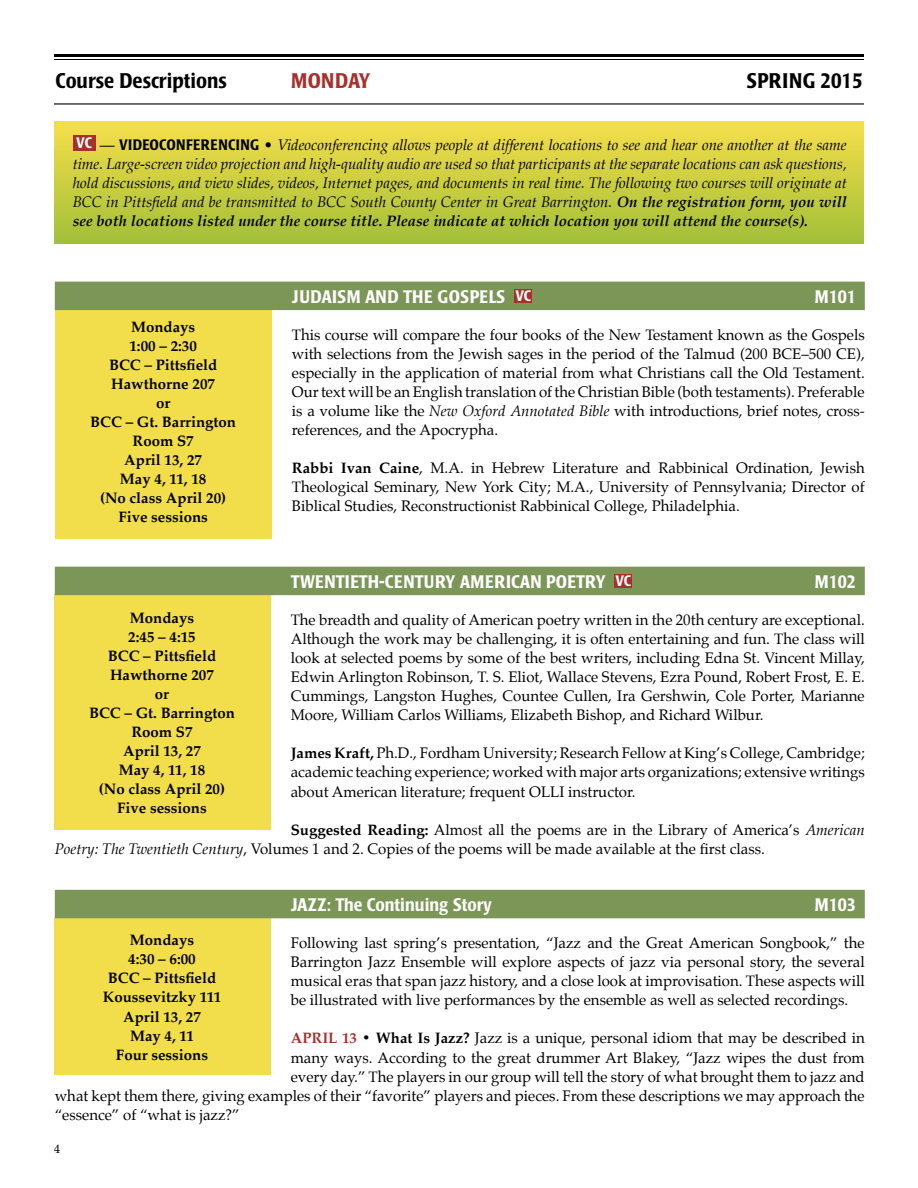
<style>
.page{position:relative;width:918px;height:1188px;background:#fff}
.page>*{position:absolute;margin:0;border:0;box-sizing:border-box;transform-origin:0 0}
.t1{font:500 condensed 21px "Poppl Laudatio";color:#000}
.t2{font:500 condensed 21px "Poppl Laudatio";letter-spacing:.02em;color:#000}
.t3{font:500 condensed 21px "Poppl Laudatio";letter-spacing:.02em;color:#a8302c}
.t4{font:500 condensed 18px "Poppl Laudatio";color:#fff}
.t5{font:500 condensed 18px "Poppl Laudatio";letter-spacing:.02em;color:#fff}
.t6{font:15px/19px "Palatino";color:#000;text-align:justify}
.t7{font:italic 15px/19px "Palatino";color:#000;text-align:justify}
.t8{font:700 15px/19px "Palatino";color:#000;text-align:center}
.t9{font:12px "Palatino";color:#000}
.s1{font-family:"Poppl Laudatio";font-weight:500;font-style:normal;font-stretch:condensed;color:#fff}
.s2{font-style:normal}
.s3{font-family:"Poppl Laudatio";font-weight:500;font-style:normal;font-stretch:condensed}
.s4{font-weight:700}
.s5{font-size:15px}
.s6{font-style:italic}
.s7{font-weight:700;color:#a8302c}
</style>
<div class="page">
<div style="left:55px;top:122px;width:808px;height:122px;background:linear-gradient(to bottom,#f6de4b,#a2c038)"></div>
<hr style="left:54px;top:54px;width:810px;height:3px;background:#000">
<hr style="left:54px;top:59px;width:810px;height:1px;background:#000">
<hr style="left:54px;top:103px;width:810px;height:2px;background:#000">
<div style="left:55px;top:303px;width:217px;height:235px;background:#f2dd4b"></div>
<div style="left:54px;top:594px;width:216px;height:235px;background:#f2dd4b"></div>
<div style="left:54px;top:918px;width:216px;height:157px;background:#f2dd4b"></div>
<div style="left:55px;top:282px;width:810px;height:28px;background:#7c9658"></div>
<div style="left:55px;top:567px;width:810px;height:28px;background:#7c9658"></div>
<div style="left:55px;top:890px;width:810px;height:28px;background:#7c9658"></div>
<div style="left:73px;top:135px;width:22px;height:15px;background:#a8302c"></div>
<div style="left:514px;top:289px;width:18px;height:14px;background:#a8302c"></div>
<div style="left:614px;top:574px;width:18px;height:14px;background:#a8302c"></div>
<h1 class="t1" style="left:56px;top:69px;width:173px">Course Descriptions</h1>
<h1 class="t3" style="left:291px;top:69px;width:81px">MONDAY</h1>
<h1 class="t2" style="left:747px;top:69px;width:117px">SPRING 2015</h1>
<p class="t7" style="left:73px;top:136px;width:776px"><span class="s1">VC</span> <span class="s2">—</span> <span class="s3">VIDEOCONFERENCING</span> <span class="s2">•</span> Videoconferencing allows people at different locations to see and hear one another at the same time. Large-screen video projection and high-quality audio are used so that participants at the separate locations can ask questions, hold discussions, and view slides, videos, Internet pages, and documents in real time. The following two courses will originate at BCC in Pittsfield and be transmitted to BCC South County Center in Great Barrington. <span class="s4">On the registration form, you will see both locations listed under the course title. Please indicate at which location you will attend the course(s).</span></p>
<p class="t8" style="left:90px;top:317px;width:147px">Mondays<br>1:00 – 2:30<br>BCC – Pittsfield<br>Hawthorne 207<br>or<br>BCC – Gt. Barrington<br>Room S7<br>April 13, 27<br>May 4, 11, 18<br>(No class April 20)<br>Five sessions</p>
<p class="t5" style="left:292px;top:286px;width:241px">JUDAISM AND THE GOSPELS <span class="s5">VC</span></p>
<p class="t4" style="left:815px;top:286px;width:42px">M101</p>
<p class="t6" style="left:292px;top:325px;width:574px">This course will compare the four books of the New Testament known as the Gospels with selections from the Jewish sages in the period of the Talmud (200 BCE–500 CE), especially in the application of material from what Christians call the Old Testament.<br>Our text will be an English translation of the Christian Bible (both testaments). Preferable is a volume like the <span class="s6">New Oxford Annotated Bible</span> with introductions, brief notes, cross&shy;references, and the Apocrypha.</p>
<p class="t6" style="left:292px;top:459px;width:574px"><span class="s4">Rabbi Ivan Caine</span>, M.A. in Hebrew Literature and Rabbinical Ordination, Jewish Theological Seminary, New York City; M.A., University of Pennsylvania; Director of Biblical Studies, Reconstructionist Rabbinical College, Philadelphia.</p>
<p class="t4" style="left:291px;top:571px;width:342px">TWENTIETH-CENTURY AMERICAN POETRY <span class="s5">VC</span></p>
<p class="t4" style="left:815px;top:571px;width:42px">M102</p>
<p class="t6" style="left:291px;top:610px;width:576px">The breadth and quality of American poetry written in the 20th century are exceptional.<br>Although the work may be challenging, it is often entertaining and fun. The class will look at selected poems by some of the best writers, including Edna St. Vincent Millay, Edwin Arlington Robinson, T. S. Eliot, Wallace Stevens, Ezra Pound, Robert Frost, E. E.<br>Cummings, Langston Hughes, Countee Cullen, Ira Gershwin, Cole Porter, Marianne Moore, William Carlos Williams, Elizabeth Bishop, and Richard Wilbur.</p>
<p class="t6" style="left:291px;top:744px;width:576px"><span class="s4">James Kraft,</span> Ph.D., Fordham University; Research Fellow at King’s College, Cambridge; academic teaching experience; worked with major arts organizations; extensive writings about American literature; frequent OLLI instructor.</p>
<p class="t6" style="left:55px;top:820px;width:811px;text-indent:236px"><span class="s4">Suggested Reading:</span> Almost all the poems are in the Library of America’s <span class="s6">American<br>Poetry: The Twentieth Century</span>, Volumes 1 and 2. Copies of the poems will be made available at the first class.</p>
<p class="t4" style="left:291px;top:894px;width:203px">JAZZ: The Continuing Story</p>
<p class="t4" style="left:815px;top:894px;width:42px">M103</p>
<p class="t6" style="left:291px;top:934px;width:576px">Following last spring’s presentation, “Jazz and the Great American Songbook,” the Barrington Jazz Ensemble will explore aspects of jazz via personal story, the several musical eras that span jazz history, and a close look at improvisation. These aspects will be illustrated with live performances by the ensemble as well as selected recordings.</p>
<p class="t6" style="left:291px;top:1029px;width:576px"><span class="s7">APRIL 13</span> <span class="s4">• What Is Jazz?</span> Jazz is a unique, personal idiom that may be described in</p>
<p class="t6" style="left:291px;top:1048px;width:576px">many ways. According to the great drummer Art Blakey, “Jazz wipes the dust from</p>
<p class="t6" style="left:291px;top:1067px;width:576px">every day.” The players in our group will tell the story of what brought them to jazz and</p>
<p class="t6" style="left:55px;top:1086px;width:812px">what kept them there, giving examples of their “favorite” players and pieces. From these descriptions we may approach the</p>
<p class="t6" style="left:55px;top:1105px;width:186px">“essence” of “what is jazz?”</p>
<p class="t8" style="left:89px;top:608px;width:147px">Mondays<br>2:45 – 4:15<br>BCC – Pittsfield<br>Hawthorne 207<br>or<br>BCC – Gt. Barrington<br>Room S7<br>April 13, 27<br>May 4, 11, 18<br>(No class April 20)<br>Five sessions</p>
<p class="t8" style="left:103px;top:930px;width:120px">Mondays<br>4:30 – 6:00<br>BCC – Pittsfield<br>Koussevitzky 111<br>April 13, 27<br>May 4, 11<br>Four sessions</p>
<p class="t9" style="left:54px;top:1139px;width:7px">4</p>
</div>
